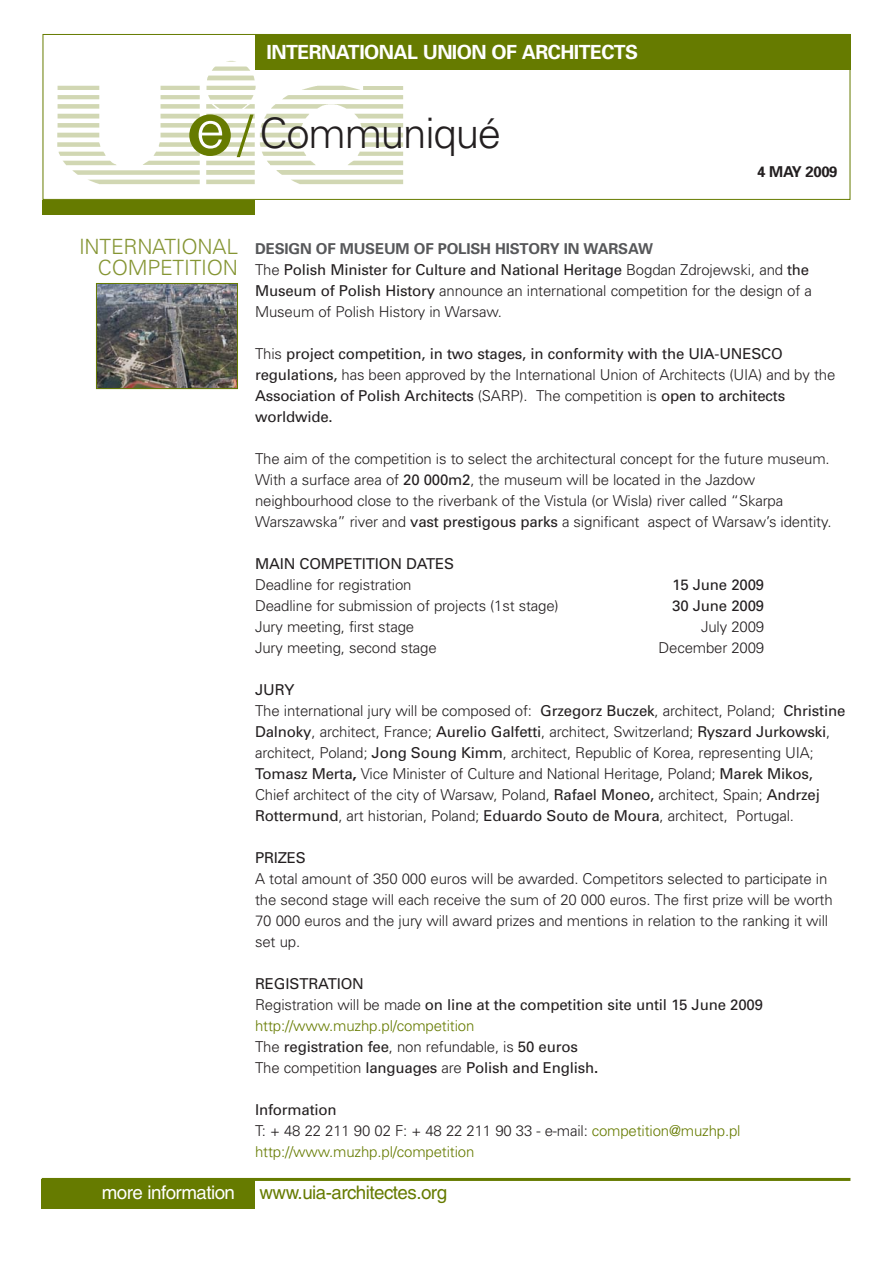
<style>
.page{position:relative;width:893px;height:1263px;background:#fff}
.page>*{position:absolute;margin:0;border:0;box-sizing:border-box;transform-origin:0 0}
.t1{font:300 52.05px "Univers";color:#fff}
.t2{font:300 42px "Univers";letter-spacing:-.03em;color:#231f20}
.t3{font:300 21px/21px "Univers";letter-spacing:-.01em;color:#859533;text-align:right}
.t4{font:700 19.5px "Univers";letter-spacing:-.03em;color:#fff}
.t5{font:18.75px "Helvetica";letter-spacing:-.03em;color:#667b00}
.t6{font:18.75px "Helvetica";letter-spacing:-.03em;color:#fff}
.t7{font:300 15px/21px "Univers";letter-spacing:-.01em;color:#231f20}
.t8{font:15px/21px "Univers";letter-spacing:-.01em;color:#231f20}
.t9{font:300 15px/21px "Univers";letter-spacing:-.01em;color:#667b00}
.t10{font:700 15px "Univers";letter-spacing:-.03em;color:#231f20}
.s1{color:#667b00}
.s2{font-weight:700;color:#57585a}
.s3{font-weight:400}
.s4{font-weight:300}
.s5{font-weight:700}
.s6{font-weight:300;color:#667b00}
.s7{font-weight:400;color:#231f20}
.s8{color:#231f20}
</style>
<div class="page">
<img style="left:58px;top:61px;width:345px;height:124px">
<div style="left:43px;top:200px;width:212px;height:14px;background:#667b00"></div>
<div style="left:255px;top:34px;width:595px;height:36px;background:#667b00"></div>
<div style="left:189px;top:114px;width:42px;height:42px;background:#667b00;border-radius:21px"></div>
<div style="left:42px;top:1179px;width:213px;height:30px;background:#667b00"></div>
<hr style="left:42px;top:1178px;width:808px;height:3px;background:#667b00">
<img style="left:98px;top:285px;width:138px;height:102px">
<div style="left:96px;top:283px;width:142px;height:106px;border:1px solid #667b00"></div>
<h3 class="t4" style="left:267px;top:45px;width:373px">INTERNATIONAL UNION OF ARCHITECTS</h3>
<h1 class="t1" style="left:196px;top:110px;width:58px">e<span class="s1">/</span></h1>
<h2 class="t2" style="left:260px;top:117px;width:243px">Communiqué</h2>
<p class="t10" style="left:757px;top:166px;width:82px">4 MAY 2009</p>
<h3 class="t3" style="left:79px;top:238px;width:160px">INTERNATIONAL<br>COMPETITION</h3>
<p class="t7" style="left:255px;top:240px;width:558px"><span class="s2">DESIGN OF MUSEUM OF POLISH HISTORY IN WARSAW<br></span>The <span class="s3">Polish Minister for Culture and National Heritage</span> Bogdan Zdrojewski, and <span class="s3">the Museum of Polish History</span> announce an international competition for the design of a Museum of Polish History in Warsaw.</p>
<p class="t8" style="left:255px;top:345px;width:582px"><span class="s4">This</span> project competition, in two stages, in conformity with the UIA-UNESCO regulations, <span class="s4">has been approved by the International Union of Architects (UIA) and by the </span>Association of Polish Architects <span class="s4">(SARP). The competition is</span> open to architects worldwide.</p>
<p class="t7" style="left:255px;top:450px;width:578px">The aim of the competition is to select the architectural concept for the future museum.<br>With a surface area of <span class="s3">20 000m2</span>, the museum will be located in the Jazdow neighbourhood close to the riverbank of the Vistula (or Wisla) river called “Skarpa Warszawska” river and <span class="s3">vast prestigous parks</span> a significant aspect of Warsaw’s identity.</p>
<p class="t8" style="left:255px;top:555px;width:201px">MAIN COMPETITION DATES</p>
<p class="t7" style="left:255px;top:576px;width:158px">Deadline for registration</p>
<p class="t8" style="left:672px;top:576px;width:93px">15 June 2009</p>
<p class="t7" style="left:255px;top:597px;width:305px">Deadline for submission of projects (1st stage)</p>
<p class="t8" style="left:672px;top:597px;width:93px">30 June 2009</p>
<p class="t7" style="left:255px;top:618px;width:161px">Jury meeting, first stage</p>
<p class="t7" style="left:701px;top:618px;width:65px">July 2009</p>
<p class="t7" style="left:255px;top:639px;width:183px">Jury meeting, second stage</p>
<p class="t7" style="left:658px;top:639px;width:107px">December 2009</p>
<p class="t7" style="left:255px;top:681px;width:592px"><span class="s3">JURY<br></span>The international jury will be composed of: <span class="s3">Grzegorz Buczek</span>, architect, Poland; <span class="s3">Christine Dalnoky</span>, architect, France; <span class="s3">Aurelio Galfetti</span>, architect, Switzerland; <span class="s3">Ryszard Jurkowski</span>, architect, Poland; <span class="s3">Jong Soung Kimm</span>, architect, Republic of Korea, representing UIA; <span class="s3">Tomasz Merta</span><span class="s5">,</span> Vice Minister of Culture and National Heritage, Poland; <span class="s3">Marek Mikos, </span>Chief architect of the city of Warsaw, Poland, <span class="s3">Rafael Moneo,</span> architect, Spain; <span class="s3">Andrzej Rottermund</span>, art historian, Poland; <span class="s3">Eduardo Souto de Moura</span>, architect, Portugal.</p>
<p class="t8" style="left:255px;top:849px;width:52px">PRIZES</p>
<p class="t7" style="left:255px;top:870px;width:579px">A total amount of 350 000 euros will be awarded. Competitors selected to participate in the second stage will each receive the sum of 20 000 euros. The first prize will be worth 70 000 euros and the jury will award prizes and mentions in relation to the ranking it will set up.</p>
<p class="t8" style="left:255px;top:975px;width:509px">REGISTRATION<br><span class="s4">Registration will be made</span> on line at the competition site until 15 June 2009 <span class="s6">http://www.muzhp.pl/competition<br></span><span class="s4">The</span> registration fee<span class="s4">, non refundable, is</span> 50 euros<br><span class="s4">The competition</span> languages <span class="s4">are</span> Polish and English<span class="s5">.</span></p>
<p class="t9" style="left:255px;top:1101px;width:487px"><span class="s7">Information<br></span><span class="s8">T: + 48 22 211 90 02 F: + 48 22 211 90 33 - e-mail:</span> competition@muzhp.pl http://www.muzhp.pl/competition</p>
<p class="t6" style="left:102px;top:1186px;width:135px">more information</p>
<p class="t5" style="left:260px;top:1186px;width:189px">www.uia-architectes.org</p>
</div>
